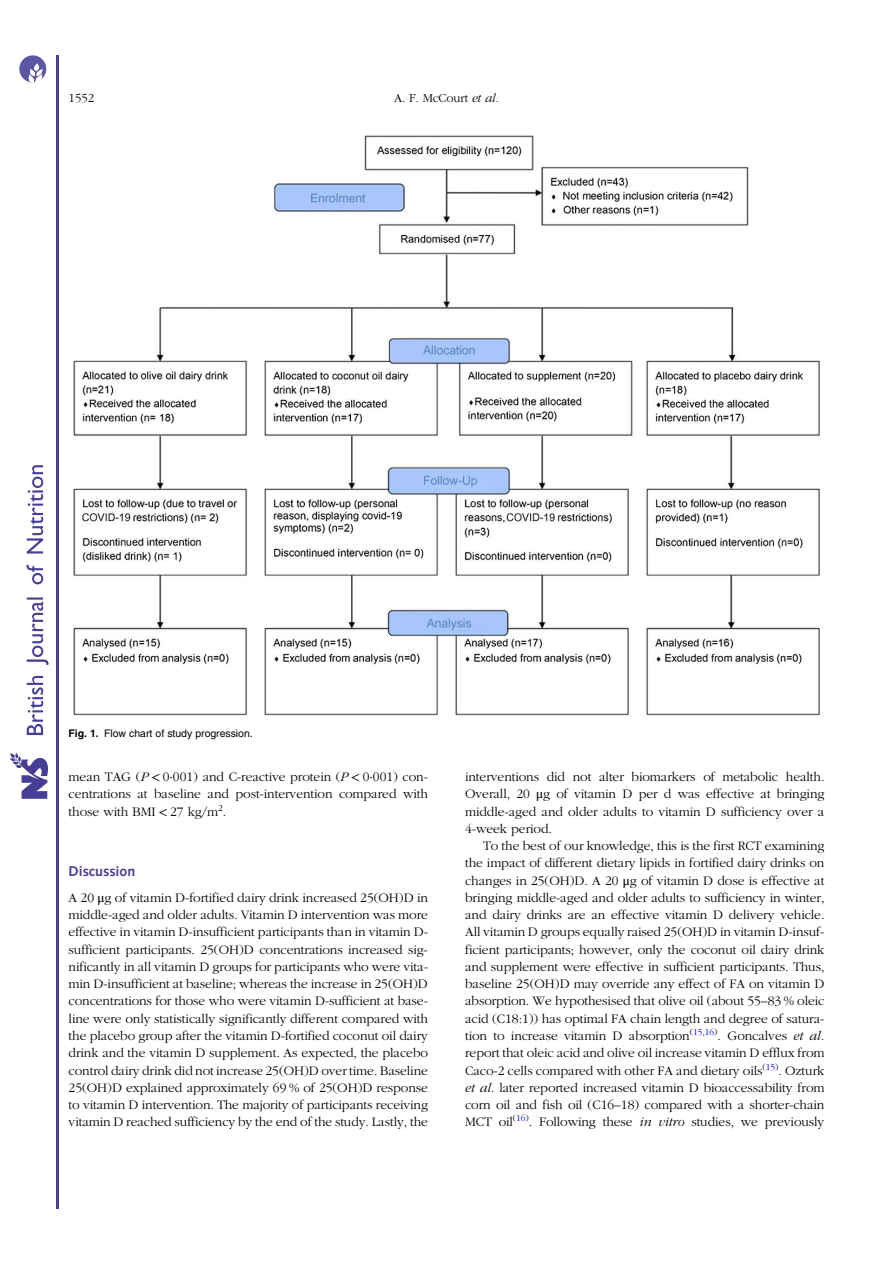
<style>
.page{position:relative;width:893px;height:1263px;background:#fff}
.page>*{position:absolute;margin:0;border:0;box-sizing:border-box;transform-origin:0 0}
.t1{font:14.25px "Adv OT38 e 50296.B";color:#483f96}
.t2{font:13.5px/17.2px "Adv OT777 cf 4 fb";color:#000;text-align:justify}
.t3{font:12.75px "Adv OT777 cf 4 fb";color:#000}
.t4{font:10.5px "Adv OT82 c 4 f 4 c 4";color:#000}
.s1{font-family:"Adv OT4 e 1564 e 8.I"}
.s2{font-family:"Adv O Tf 3919 c 9 c.B"}
.s3{font-family:"Adv OT8608 a 8 d 1"}
.s4{font-style:inherit}
</style>
<div class="page">
<hr style="left:56px;top:55px;width:2px;height:1153px;background:#463f95">
<svg style="left:10px;top:753px;width:38px;height:46px"></svg>
<svg style="left:26px;top:465px;width:23px;height:270px"></svg>
<svg style="left:19px;top:55px;width:27px;height:27px"></svg>
<img style="left:74px;top:135px;width:745px;height:580px">
<p class="t3" style="left:69px;top:93px;width:27px">1552</p>
<p class="t3" style="left:394px;top:93px;width:106px">A. F. McCourt <span class="s1">et al.</span></p>
<p class="t4" style="left:69px;top:729px;width:186px"><span class="s2">Fig. 1.</span> Flow chart of study progression.</p>
<p class="t2" style="left:69px;top:769px;width:361px">mean TAG (<span class="s1">P</span> <span class="s3">&lt;</span> 0<span class="s3">·</span>001) and C-reactive protein (<span class="s1">P</span> <span class="s3">&lt;</span> 0<span class="s3">·</span>001) con&shy;centrations at baseline and post-intervention compared with those with BMI <span class="s3">&lt;</span> 27 kg/m<sup>2</sup>.</p>
<p class="t1" style="left:69px;top:866px;width:68px">Discussion</p>
<p class="t2" style="left:69px;top:890px;width:361px">A 20 <span class="s3">μ</span>g of vitamin D-fortified dairy drink increased 25(OH)D in middle-aged and older adults. Vitamin D intervention was more effective in vitamin D-insufficient participants than in vitamin D&shy;sufficient participants. 25(OH)D concentrations increased sig&shy;nificantly in all vitamin D groups for participants who were vita&shy;min D-insufficient at baseline; whereas the increase in 25(OH)D concentrations for those who were vitamin D-sufficient at base&shy;line were only statistically significantly different compared with the placebo group after the vitamin D-fortified coconut oil dairy drink and the vitamin D supplement. As expected, the placebo control dairy drink did not increase 25(OH)D over time. Baseline 25(OH)D explained approximately 69 % of 25(OH)D response to vitamin D intervention. The majority of participants receiving vitamin D reached sufficiency by the end of the study. Lastly, the</p>
<p class="t2" style="left:465px;top:769px;width:361px">interventions did not alter biomarkers of metabolic health.<br>Overall, 20 <span class="s3">μ</span>g of vitamin D per d was effective at bringing middle-aged and older adults to vitamin D sufficiency over a 4-week period.</p>
<p class="t2" style="left:465px;top:838px;width:361px;text-indent:18px">To the best of our knowledge, this is the first RCT examining the impact of different dietary lipids in fortified dairy drinks on changes in 25(OH)D. A 20 <span class="s3">μ</span>g of vitamin D dose is effective at bringing middle-aged and older adults to sufficiency in winter, and dairy drinks are an effective vitamin D delivery vehicle.<br>All vitamin D groups equally raised 25(OH)D in vitamin D-insuf&shy;ficient participants; however, only the coconut oil dairy drink and supplement were effective in sufficient participants. Thus, baseline 25(OH)D may override any effect of FA on vitamin D absorption. We hypothesised that olive oil (about 55<span class="s4">–</span>83 % oleic acid (C18:1)) has optimal FA chain length and degree of satura&shy;tion to increase vitamin D absorption<sup>(</sup><sup>15</sup><sup>,</sup><sup>16</sup><sup>)</sup>. Goncalves <span class="s1">et al. </span>report that oleic acid and olive oil increase vitamin D efflux from Caco-2 cells compared with other FA and dietary oils<sup>(</sup><sup>15</sup><sup>)</sup>. Ozturk <span class="s1">et al.</span> later reported increased vitamin D bioaccessability from corn oil and fish oil (C16<span class="s4">–</span>18) compared with a shorter-chain MCT oil<sup>(</sup><sup>16</sup><sup>)</sup>. Following these <span class="s1">in vitro</span> studies, we previously</p>
</div>
